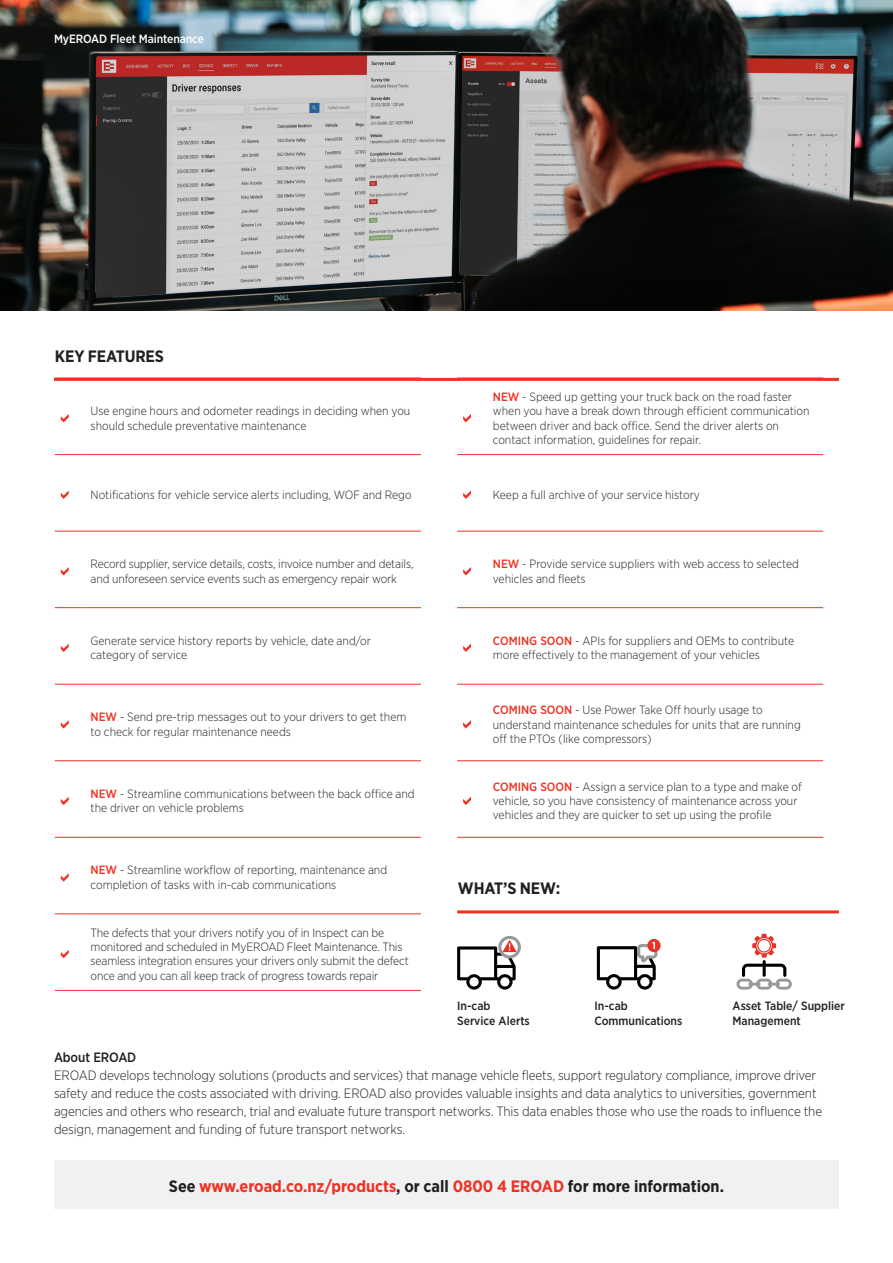
<style>
.page{position:relative;width:893px;height:1263px;background:#fff}
.page>*{position:absolute;margin:0;border:0;box-sizing:border-box;transform-origin:0 0}
.t1{font:700 16.5px "Gotham Narrow";color:#ef3122}
.Body{font:700 16.5px "Gotham Narrow";letter-spacing:-.01em;color:#231f20}
.t2{font:300 13.5px/18px "Gotham Narrow";letter-spacing:-.01em;color:#231f20}
.t3{font:500 13.5px "Gotham Narrow";letter-spacing:-.01em;color:#231f20}
.t4{font:300 12px/14.4px "Gotham Narrow";color:#231f20}
.t5{font:500 12px/14.4px "Gotham Narrow";color:#231f20}
.Black_body_copy{font:500 12px "Gotham Narrow";letter-spacing:-.01em;color:#fff}
.s1{font-weight:500;color:#ef3122}
.s2{color:#231f20}
</style>
<div class="page">
<div style="left:54px;top:1161px;width:785px;height:48px;background:#f0f1f2"></div>
<img style="left:0;top:0;width:893px;height:310px">
<hr style="left:55px;top:531px;width:30px;height:1px;background:#ef3122">
<hr style="left:85px;top:531px;width:336px;height:1px;background:#ef3122">
<hr style="left:55px;top:607px;width:30px;height:1px;background:#ef3122">
<hr style="left:85px;top:607px;width:336px;height:1px;background:#ef3122">
<hr style="left:55px;top:684px;width:30px;height:1px;background:#ef3122">
<hr style="left:85px;top:684px;width:336px;height:1px;background:#ef3122">
<hr style="left:55px;top:760px;width:30px;height:1px;background:#ef3122">
<hr style="left:85px;top:760px;width:336px;height:1px;background:#ef3122">
<hr style="left:55px;top:837px;width:30px;height:1px;background:#ef3122">
<hr style="left:85px;top:837px;width:336px;height:1px;background:#ef3122">
<hr style="left:55px;top:913px;width:30px;height:1px;background:#ef3122">
<hr style="left:85px;top:913px;width:336px;height:1px;background:#ef3122">
<hr style="left:55px;top:990px;width:30px;height:1px;background:#ef3122">
<hr style="left:85px;top:990px;width:336px;height:1px;background:#ef3122">
<hr style="left:55px;top:454px;width:30px;height:1px;background:#ef3122">
<hr style="left:85px;top:454px;width:336px;height:1px;background:#ef3122">
<svg style="left:61px;top:414px;width:8px;height:8px"></svg>
<svg style="left:61px;top:490px;width:8px;height:9px"></svg>
<svg style="left:61px;top:567px;width:8px;height:8px"></svg>
<svg style="left:61px;top:643px;width:8px;height:9px"></svg>
<svg style="left:61px;top:720px;width:8px;height:8px"></svg>
<svg style="left:61px;top:797px;width:8px;height:8px"></svg>
<svg style="left:61px;top:873px;width:8px;height:9px"></svg>
<svg style="left:61px;top:950px;width:8px;height:8px"></svg>
<hr style="left:457px;top:454px;width:30px;height:1px;background:#ef3122">
<hr style="left:487px;top:454px;width:336px;height:1px;background:#ef3122">
<hr style="left:457px;top:531px;width:30px;height:1px;background:#ef3122">
<hr style="left:487px;top:531px;width:336px;height:1px;background:#ef3122">
<hr style="left:457px;top:607px;width:30px;height:1px;background:#ef3122">
<hr style="left:487px;top:607px;width:336px;height:1px;background:#ef3122">
<hr style="left:457px;top:684px;width:30px;height:1px;background:#ef3122">
<hr style="left:487px;top:684px;width:336px;height:1px;background:#ef3122">
<hr style="left:457px;top:760px;width:30px;height:1px;background:#ef3122">
<hr style="left:487px;top:760px;width:336px;height:1px;background:#ef3122">
<hr style="left:457px;top:837px;width:30px;height:1px;background:#ef3122">
<hr style="left:487px;top:837px;width:336px;height:1px;background:#ef3122">
<svg style="left:463px;top:414px;width:8px;height:8px"></svg>
<svg style="left:463px;top:490px;width:8px;height:9px"></svg>
<svg style="left:463px;top:567px;width:8px;height:8px"></svg>
<svg style="left:463px;top:643px;width:8px;height:9px"></svg>
<svg style="left:463px;top:720px;width:8px;height:8px"></svg>
<svg style="left:463px;top:797px;width:8px;height:8px"></svg>
<hr style="left:54px;top:378px;width:785px;height:3px;background:#ef3122">
<hr style="left:457px;top:910px;width:382px;height:3px;background:#ef3122">
<svg style="left:457px;top:936px;width:64px;height:53px"></svg>
<svg style="left:647px;top:939px;width:14px;height:13px"></svg>
<svg style="left:597px;top:942px;width:60px;height:47px"></svg>
<svg style="left:736px;top:964px;width:56px;height:25px"></svg>
<hr style="left:763px;top:960px;width:3px;height:17px;background:#000;border-radius:2px">
<svg style="left:752px;top:934px;width:24px;height:23px"></svg>
<p class="Black_body_copy" style="left:54px;top:31px;width:151px">MyEROAD Fleet Maintenance</p>
<p class="Body" style="left:55px;top:345px;width:111px">KEY FEATURES</p>
<p class="t4" style="left:91px;top:403px;width:321px">Use engine hours and odometer readings in deciding when you should schedule preventative maintenance</p>
<p class="t4" style="left:91px;top:487px;width:322px">Notifications for vehicle service alerts including, WOF and Rego</p>
<p class="t4" style="left:91px;top:556px;width:324px">Record supplier, service details, costs, invoice number and details, and unforeseen service events such as emergency repair work</p>
<p class="t4" style="left:91px;top:633px;width:282px">Generate service history reports by vehicle, date and/or category of service</p>
<p class="t4" style="left:91px;top:710px;width:317px"><span class="s1">NEW</span> - Send pre-trip messages out to your drivers to get them to check for regular maintenance needs</p>
<p class="t4" style="left:91px;top:786px;width:326px"><span class="s1">NEW</span> - Streamline communications between the back office and the driver on vehicle problems</p>
<p class="t4" style="left:91px;top:863px;width:298px"><span class="s1">NEW</span> - Streamline workflow of reporting, maintenance and completion of tasks with in-cab communications</p>
<p class="t4" style="left:91px;top:925px;width:320px">The defects that your drivers notify you of in Inspect can be monitored and scheduled in MyEROAD Fleet Maintenance. This seamless integration ensures your drivers only submit the defect once and you can all keep track of progress towards repair</p>
<p class="t4" style="left:493px;top:389px;width:318px"><span class="s1">NEW</span> - Speed up getting your truck back on the road faster when you have a break down through efficient communication between driver and back office. Send the driver alerts on contact information, guidelines for repair.</p>
<p class="t4" style="left:493px;top:487px;width:209px">Keep a full archive of your service history</p>
<p class="t4" style="left:493px;top:556px;width:307px"><span class="s1">NEW</span> - Provide service suppliers with web access to selected vehicles and fleets</p>
<p class="t4" style="left:493px;top:633px;width:303px"><span class="s1">COMING SOON</span> - APIs for suppliers and OEMs to contribute more effectively to the management of your vehicles</p>
<p class="t4" style="left:493px;top:702px;width:309px"><span class="s1">COMING SOON</span> - Use Power Take Off hourly usage to understand maintenance schedules for units that are running off the PTOs (like compressors)</p>
<p class="t4" style="left:493px;top:779px;width:310px"><span class="s1">COMING SOON</span> - Assign a service plan to a type and make of vehicle, so you have consistency of maintenance across your vehicles and they are quicker to set up using the profile</p>
<p class="Body" style="left:458px;top:878px;width:104px">WHAT’S NEW:</p>
<p class="t5" style="left:457px;top:999px;width:35px">In-cab</p>
<p class="t5" style="left:457px;top:1013px;width:74px">Service Alerts</p>
<p class="t5" style="left:594px;top:999px;width:89px">In-cab<br>Communications</p>
<p class="t5" style="left:733px;top:999px;width:114px">Asset Table/ Supplier<br>Management</p>
<p class="t3" style="left:54px;top:1049px;width:84px">About EROAD</p>
<p class="t2" style="left:54px;top:1066px;width:770px">EROAD develops technology solutions (products and services) that manage vehicle fleets, support regulatory compliance, improve driver safety and reduce the costs associated with driving. EROAD also provides valuable insights and data analytics to universities, government agencies and others who research, trial and evaluate future transport networks. This data enables those who use the roads to influence the design, management and funding of future transport networks.</p>
<h1 class="t1" style="left:169px;top:1175px;width:557px"><span class="s2">See</span> www.eroad.co.nz/products<span class="s2">, or call</span> 0800 4 EROAD <span class="s2">for more information.</span></h1>
</div>
